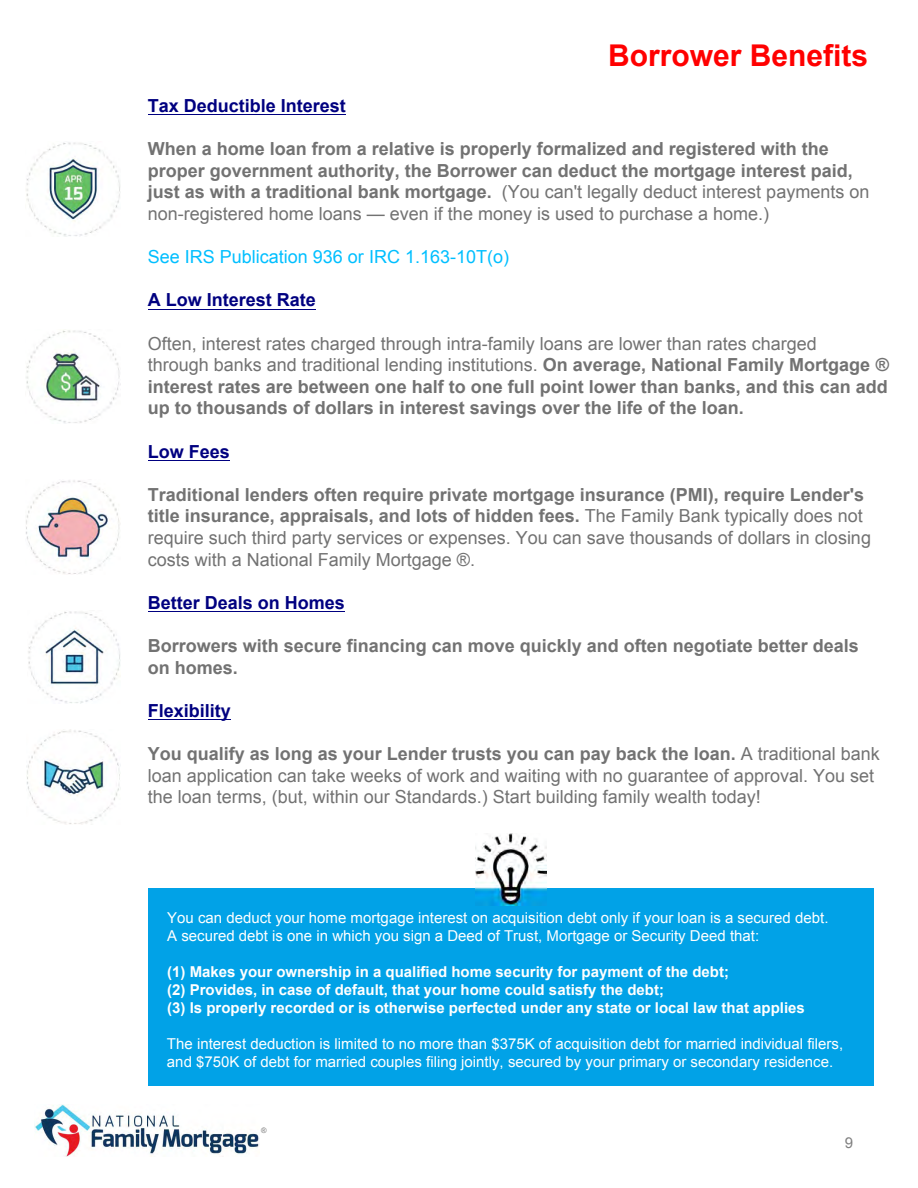
<style>
.page{position:relative;width:918px;height:1188px;background:#fff}
.page>*{position:absolute;margin:0;border:0;box-sizing:border-box;transform-origin:0 0}
.t1{font:700 30px "Arial";color:#f00}
.t2{font:700 18px/21.6px "Arial";color:#727272}
.t3{font:18px/21.6px "Arial";color:#727272}
.t4{font:700 18px "Arial";color:#000080}
.t5{font:18px "Arial";color:#00bfff}
.t6{font:15px/18px "Arial";color:#fff}
.t7{font:700 15px/18px "Arial";color:#fff}
.t8{font:15px "Arial";color:#808080}
.t9{font:7.5px "Arial";color:#808080}
.s1{font-weight:400}
.s2{font-weight:700}
</style>
<div class="page">
<hr style="left:148px;top:719px;width:82px;height:1px;background:#000080">
<hr style="left:148px;top:611px;width:196px;height:1px;background:#000080">
<hr style="left:148px;top:460px;width:81px;height:1px;background:#000080">
<hr style="left:148px;top:309px;width:167px;height:1px;background:#000080">
<hr style="left:148px;top:114px;width:197px;height:1px;background:#000080">
<img style="left:35px;top:1105px;width:224px;height:52px">
<div style="left:149px;top:888px;width:724px;height:197px;background:#01a2e7"></div>
<img style="left:26px;top:142px;width:94px;height:95px">
<img style="left:26px;top:330px;width:95px;height:94px">
<img style="left:26px;top:480px;width:94px;height:94px">
<img style="left:26px;top:729px;width:95px;height:95px">
<img style="left:476px;top:833px;width:71px;height:72px">
<img style="left:28px;top:611px;width:93px;height:93px">
<h1 class="t1" style="left:608px;top:34px;width:262px">Borrower Benefits</h1>
<p class="t4" style="left:148px;top:93px;width:200px">Tax Deductible Interest</p>
<p class="t2" style="left:148px;top:138px;width:723px">When a home loan from a relative is properly formalized and registered with the proper government authority, the Borrower can deduct the mortgage interest paid, just as with a traditional bank mortgage. <span class="s1">(You can't legally deduct interest payments on non-registered home loans — even if the money is used to purchase a home.)</span></p>
<p class="t5" style="left:148px;top:244px;width:363px">See IRS Publication 936 or IRC 1.163-10T(o)</p>
<p class="t4" style="left:148px;top:287px;width:170px">A Low Interest Rate</p>
<p class="t2" style="left:148px;top:333px;width:743px"><span class="s1">Often, interest rates charged through intra-family loans are lower than rates charged<br>through banks and traditional lending institutions.</span> On average, National Family Mortgage ® interest rates are between one half to one full point lower than banks, and this can add up to thousands of dollars in interest savings over the life of the loan.</p>
<p class="t4" style="left:148px;top:438px;width:84px">Low Fees</p>
<p class="t3" style="left:148px;top:483px;width:725px"><span class="s2">Traditional lenders often require private mortgage insurance (PMI), require Lender's title insurance, appraisals, and lots of hidden fees.</span> The Family Bank typically does not require such third party services or expenses. You can save thousands of dollars in closing costs with a National Family Mortgage ®.</p>
<p class="t4" style="left:148px;top:590px;width:199px">Better Deals on Homes</p>
<p class="t2" style="left:148px;top:635px;width:713px">Borrowers with secure financing can move quickly and often negotiate better deals on homes.</p>
<p class="t4" style="left:148px;top:698px;width:85px">Flexibility</p>
<p class="t3" style="left:148px;top:743px;width:734px"><span class="s2">You qualify as long as your Lender trusts you can pay back the loan.</span> A traditional bank loan application can take weeks of work and waiting with no guarantee of approval. You set the loan terms, (but, within our Standards.) Start building family wealth today!</p>
<p class="t6" style="left:167px;top:909px;width:663px">You can deduct your home mortgage interest on acquisition debt only if your loan is a secured debt.<br>A secured debt is one in which you sign a Deed of Trust, Mortgage or Security Deed that:</p>
<p class="t7" style="left:167px;top:963px;width:639px">(1) Makes your ownership in a qualified home security for payment of the debt;<br>(2) Provides, in case of default, that your home could satisfy the debt;<br>(3) Is properly recorded or is otherwise perfected under any state or local law that applies</p>
<p class="t6" style="left:167px;top:1035px;width:678px">The interest deduction is limited to no more than $375K of acquisition debt for married individual filers, and $750K of debt for married couples filing jointly, secured by your primary or secondary residence.</p>
<p class="t9" style="left:261px;top:1125px;width:7px">®</p>
<p class="t8" style="left:845px;top:1132px;width:10px">9</p>
</div>
